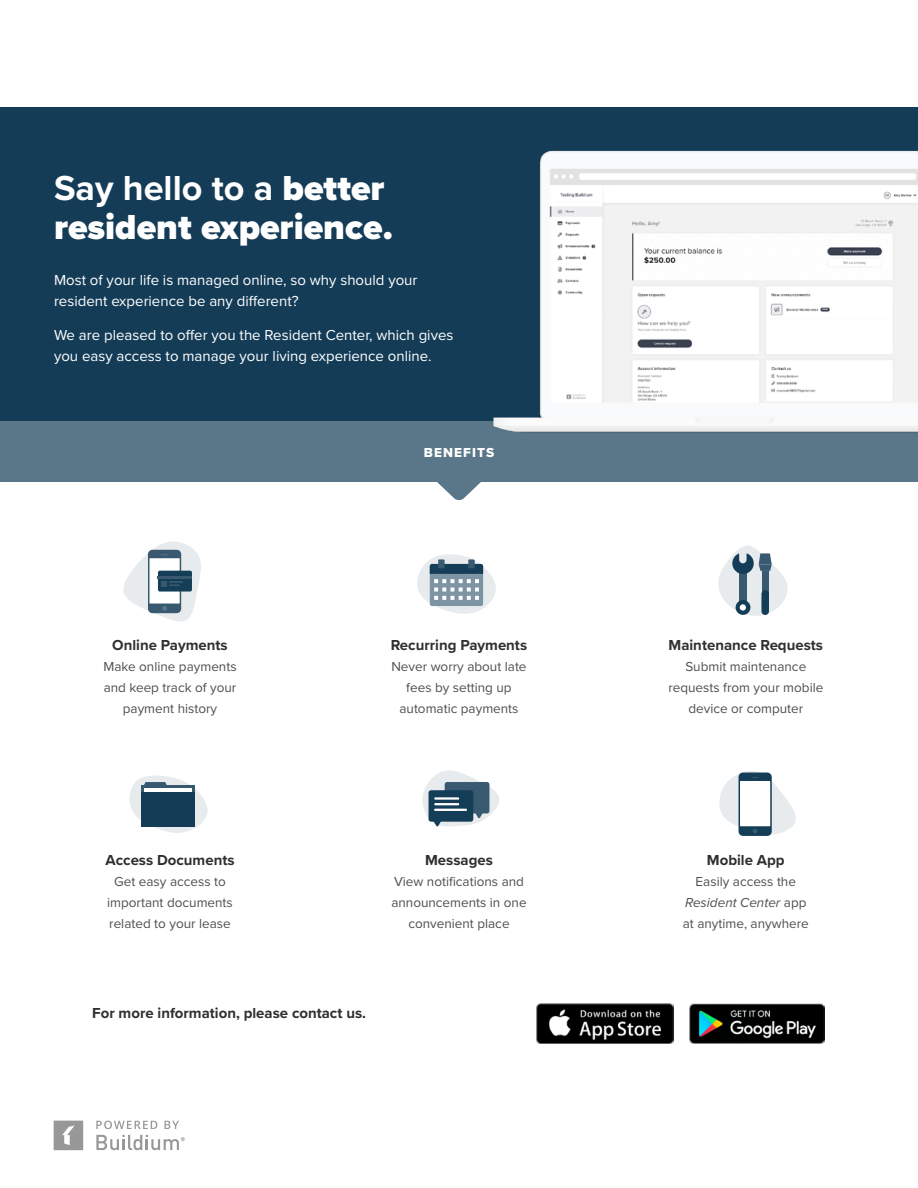
<style>
.page{position:relative;width:918px;height:1188px;background:#fff}
.page>*{position:absolute;margin:0;border:0;box-sizing:border-box;transform-origin:0 0}
.t1{font:900 36px/39px "Proxima Nova";color:#fff}
.t2{font:15px/21px "Proxima Nova";color:#fff}
.t3{font:700 15px "Proxima Nova";color:#2f2f31}
.t4{font:13.5px/21px "Proxima Nova";color:#4f4f52;text-align:center}
.t5{font:13.5px "Proxima Nova Extrabld";letter-spacing:.08em;color:#fff}
.s1{font-weight:700}
.s2{font-style:italic}
</style>
<div class="page">
<svg style="left:437px;top:482px;width:44px;height:18px"></svg>
<div style="left:0;top:407px;width:917px;height:75px;background:#5a7689"></div>
<div style="left:0;top:108px;width:918px;height:313px;background:#143c57"></div>
<img style="left:493px;top:150px;width:425px;height:288px">
<svg style="left:54px;top:1121px;width:29px;height:29px"></svg>
<svg style="left:96px;top:1135px;width:89px;height:15px"></svg>
<svg style="left:96px;top:1121px;width:61px;height:8px"></svg>
<svg style="left:164px;top:1121px;width:15px;height:8px"></svg>
<svg style="left:123px;top:541px;width:78px;height:80px"></svg>
<svg style="left:718px;top:545px;width:70px;height:71px"></svg>
<div style="left:762px;top:571px;width:7px;height:33px;background:#385970"></div>
<div style="left:761px;top:590px;width:8px;height:25px;background:#143d57;border-radius:4px"></div>
<svg style="left:129px;top:775px;width:79px;height:58px"></svg>
<svg style="left:422px;top:770px;width:77px;height:57px"></svg>
<hr style="left:434px;top:809px;width:33px;height:2px;background:#fff">
<hr style="left:434px;top:803px;width:25px;height:2px;background:#fff">
<hr style="left:434px;top:797px;width:25px;height:3px;background:#fff">
<svg style="left:719px;top:771px;width:77px;height:65px"></svg>
<img style="left:537px;top:1003px;width:136px;height:41px">
<img style="left:690px;top:1003px;width:135px;height:41px">
<svg style="left:417px;top:554px;width:79px;height:60px"></svg>
<div style="left:438px;top:559px;width:7px;height:9px;background:#385970"></div>
<div style="left:468px;top:559px;width:7px;height:9px;background:#385970"></div>
<h1 class="t1" style="left:54px;top:168px;width:340px"><span class="s1">Say hello to a</span> better resident experience.</h1>
<p class="t2" style="left:54px;top:269px;width:365px">Most of your life is managed online, so why should your resident experience be any different?</p>
<p class="t2" style="left:54px;top:324px;width:401px">We are pleased to offer you the Resident Center, which gives you easy access to manage your living experience online.</p>
<p class="t5" style="left:424px;top:442px;width:72px">BENEFITS</p>
<p class="t3" style="left:112px;top:634px;width:117px">Online Payments</p>
<p class="t3" style="left:391px;top:634px;width:138px">Recurring Payments</p>
<p class="t3" style="left:669px;top:634px;width:156px">Maintenance Requests</p>
<p class="t4" style="left:103px;top:656px;width:135px">Make online payments and keep track of your payment history</p>
<p class="t4" style="left:391px;top:656px;width:137px">Never worry about late fees by setting up automatic payments</p>
<p class="t4" style="left:668px;top:656px;width:157px">Submit maintenance requests from your mobile device or computer</p>
<p class="t3" style="left:105px;top:849px;width:131px">Access Documents</p>
<p class="t3" style="left:425px;top:849px;width:69px">Messages</p>
<p class="t3" style="left:707px;top:849px;width:79px">Mobile App</p>
<p class="t4" style="left:107px;top:870px;width:127px">Get easy access to important documents related to your lease</p>
<p class="t4" style="left:391px;top:870px;width:137px">View notifications and announcements in one convenient place</p>
<p class="t4" style="left:683px;top:870px;width:127px">Easily access the<br><span class="s2">Resident Center</span> app at anytime, anywhere</p>
<p class="t3" style="left:92px;top:1002px;width:275px">For more information, please contact us.</p>
</div>
